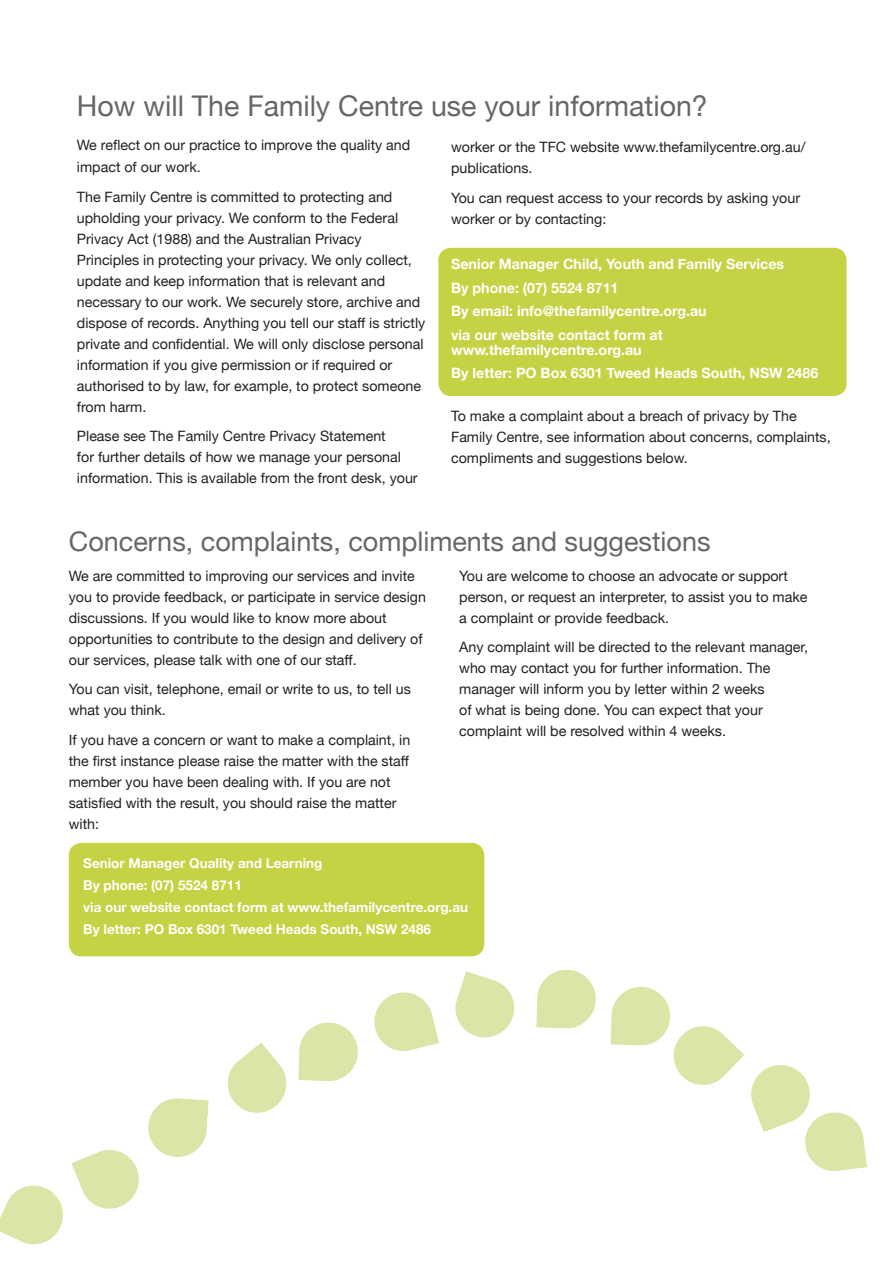
<style>
.page{position:relative;width:893px;height:1263px;background:#fff}
.page>*{position:absolute;margin:0;border:0;box-sizing:border-box;transform-origin:0 0}
.t1{font:28.5px "Helvetica Neue";color:#666}
.t2{font:27px "Helvetica Neue";color:#666}
.t3{font:14.25px/21px "Helvetica Neue";color:#231f20}
.t4{font:700 14.25px/15px "Helvetica Neue";color:#fff}
.t5{font:700 13.5px "Helvetica Neue";color:#fff}
</style>
<div class="page">
<svg style="left:455px;top:971px;width:60px;height:67px"></svg>
<svg style="left:536px;top:969px;width:60px;height:59px"></svg>
<svg style="left:227px;top:1042px;width:60px;height:71px"></svg>
<svg style="left:374px;top:992px;width:65px;height:59px"></svg>
<svg style="left:298px;top:1022px;width:60px;height:59px"></svg>
<svg style="left:0;top:1098px;width:209px;height:147px"></svg>
<svg style="left:610px;top:987px;width:257px;height:184px"></svg>
<div style="left:69px;top:843px;width:415px;height:113px;background:#c5d243;border-radius:13px"></div>
<div style="left:438px;top:248px;width:409px;height:148px;background:#c5d243;border-radius:13px"></div>
<p class="t1" style="left:77px;top:86px;width:632px">How will The Family Centre use your information?</p>
<p class="t3" style="left:451px;top:138px;width:356px">worker or the TFC website www.thefamilycentre.org.au/ publications.</p>
<p class="t3" style="left:451px;top:188px;width:350px">You can request access to your records by asking your worker or by contacting:</p>
<p class="t4" style="left:451px;top:257px;width:335px">Senior Manager Child, Youth and Family Services</p>
<p class="t4" style="left:451px;top:281px;width:169px">By phone: (07) 5524 8711</p>
<p class="t4" style="left:451px;top:304px;width:257px">By email: info@thefamilycentre.org.au</p>
<p class="t4" style="left:451px;top:328px;width:213px">via our website contact form at www.thefamilycentre.org.au</p>
<p class="t4" style="left:451px;top:366px;width:369px">By letter: PO Box 6301 Tweed Heads South, NSW 2486</p>
<p class="t3" style="left:451px;top:406px;width:381px">To make a complaint about a breach of privacy by The<br>Family Centre, see information about concerns, complaints, compliments and suggestions below.</p>
<p class="t3" style="left:77px;top:134px;width:335px;line-height:22.5px">We reflect on our practice to improve the quality and impact of our work.</p>
<p class="t3" style="left:77px;top:187px;width:350px">The Family Centre is committed to protecting and upholding your privacy. We conform to the Federal Privacy Act (1988) and the Australian Privacy Principles in protecting your privacy. We only collect, update and keep information that is relevant and necessary to our work. We securely store, archive and dispose of records. Anything you tell our staff is strictly private and confidential. We will only disclose personal information if you give permission or if required or authorised to by law, for example, to protect someone from harm.</p>
<p class="t3" style="left:77px;top:426px;width:342px">Please see The Family Centre Privacy Statement<br>for further details of how we manage your personal information. This is available from the front desk, your</p>
<p class="t2" style="left:69px;top:522px;width:643px">Concerns, complaints, compliments and suggestions</p>
<p class="t3" style="left:69px;top:566px;width:359px">We are committed to improving our services and invite you to provide feedback, or participate in service design discussions. If you would like to know more about opportunities to contribute to the design and delivery of our services, please talk with one of our staff.</p>
<p class="t3" style="left:69px;top:680px;width:344px">You can visit, telephone, email or write to us, to tell us what you think.</p>
<p class="t3" style="left:69px;top:730px;width:343px">If you have a concern or want to make a complaint, in the first instance please raise the matter with the staff member you have been dealing with. If you are not satisfied with the result, you should raise the matter with:</p>
<p class="t3" style="left:459px;top:566px;width:350px">You are welcome to choose an advocate or support person, or request an interpreter, to assist you to make a complaint or provide feedback.</p>
<p class="t3" style="left:459px;top:638px;width:350px">Any complaint will be directed to the relevant manager, who may contact you for further information. The manager will inform you by letter within 2 weeks<br>of what is being done. You can expect that your complaint will be resolved within 4 weeks.</p>
<p class="t5" style="left:83px;top:852px;width:241px">Senior Manager Quality and Learning</p>
<p class="t5" style="left:83px;top:874px;width:160px">By phone: (07) 5524 8711</p>
<p class="t5" style="left:83px;top:896px;width:386px">via our website contact form at www.thefamilycentre.org.au</p>
<p class="t5" style="left:83px;top:918px;width:349px">By letter: PO Box 6301 Tweed Heads South, NSW 2486</p>
</div>
